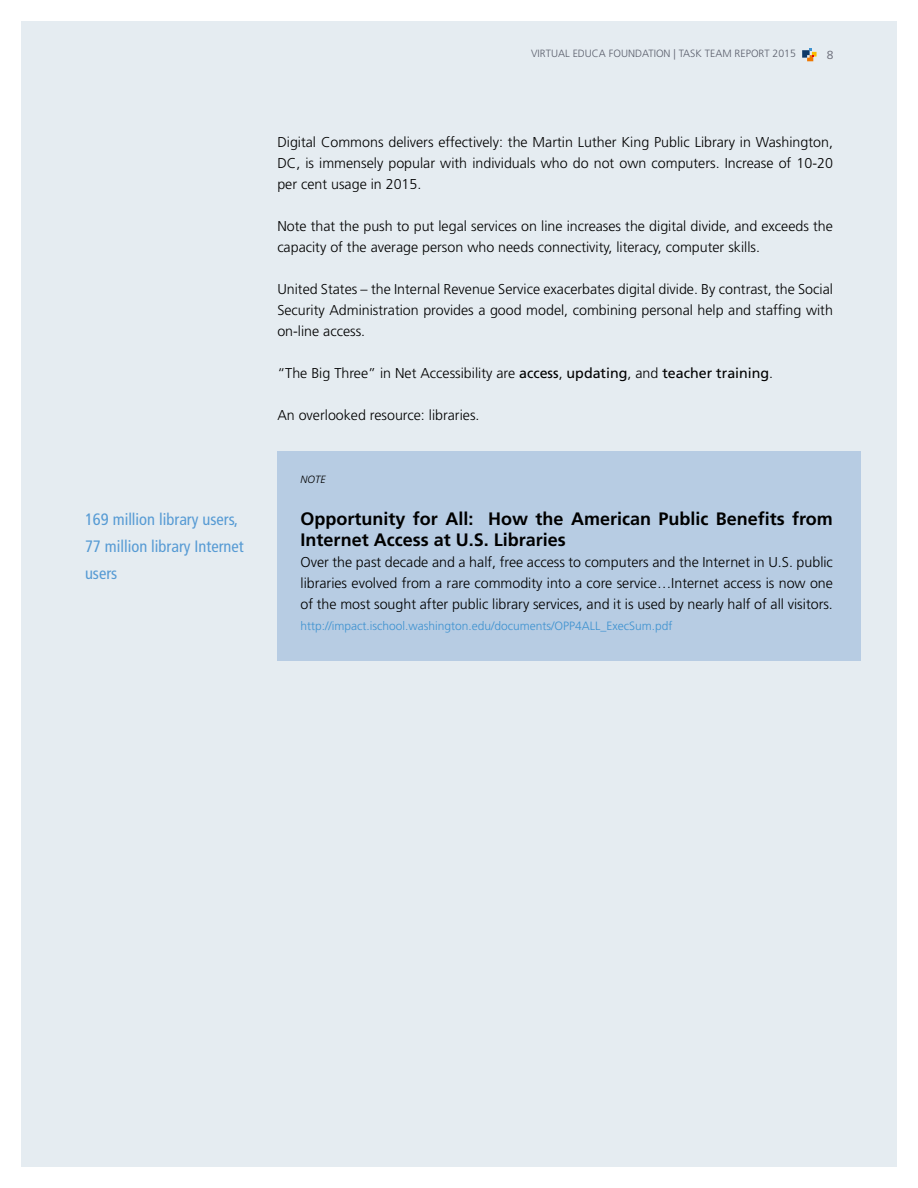
<style>
.page{position:relative;width:918px;height:1188px;background:#fff}
.page>*{position:absolute;margin:0;border:0;box-sizing:border-box;transform-origin:0 0}
.t1{font:700 18px/21px "Frutiger LT Std";color:#000}
.t2{font:condensed 16.5px/27px "Frutiger LT Std";color:#579bd4}
.t3{font:300 14.25px/21px "Frutiger LT Std";color:#000;text-align:justify}
.t4{font:300 12px "Frutiger LT Std";color:#3e92d0}
.t5{font:12px "Syntax LT Std";color:#6f717d}
.t6{font:300 10.5px "Frutiger LT Std";color:#5b5f6c}
.t7{font:italic 300 10.5px "Frutiger LT Std";color:#000}
.s1{font-weight:400}
</style>
<div class="page">
<div style="left:21px;top:21px;width:876px;height:1146px;background:#e5ecf1"></div>
<svg style="left:802px;top:48px;width:15px;height:13px"></svg>
<div style="left:277px;top:451px;width:584px;height:210px;background:#b7cce3"></div>
<p class="t2" style="left:85px;top:506px;width:160px">169 million library users,<br>77 million library Internet users</p>
<p class="t6" style="left:531px;top:48px;width:266px">Virtual Educa Foundation | Task Team Re port 2015</p>
<p class="t5" style="left:827px;top:47px;width:8px">8</p>
<p class="t3" style="left:277px;top:132px;width:557px">Digital Commons delivers effectively: the Martin Luther King Public Library in Washington, DC , is immensely popular with individuals who do not own computers. Increase of 10-20 per cent usage in 2015.</p>
<p class="t3" style="left:277px;top:216px;width:557px">Note that the push to put legal services on line increases the digital divide, and exceeds the capacity of the average person who needs connectivity, literacy, computer skills.</p>
<p class="t3" style="left:277px;top:279px;width:557px">U nited States – the Internal Revenue Service exacerbates digital divide. By contrast, the Social Security Administration provides a good model, combining personal help and staffing with on-line access.</p>
<p class="t3" style="left:277px;top:363px;width:497px">“The Big Three” in Net Accessibility are <span class="s1">access</span>, <span class="s1">updating</span>, and <span class="s1">teacher training</span>.</p>
<p class="t3" style="left:277px;top:405px;width:204px">An overlooked resource: libraries.</p>
<p class="t7" style="left:301px;top:473px;width:27px">NOTE</p>
<p class="t1" style="left:301px;top:508px;width:534px">Opportunity for All: How the American Public Benefits from<br>Internet Access at U.S. Libraries</p>
<p class="t3" style="left:301px;top:552px;width:534px">Over the past decade and a half, free access to computers and the Internet in U .S. public libraries evolved from a rare commodity into a core service…Internet access is now one of the most sought after public library services, and it is used by nearly half of all visitors.</p>
<p class="t4" style="left:301px;top:619px;width:374px">http://impact.ischool.washington.edu/documents/OPP4ALL_ExecSum.pdf</p>
</div>
